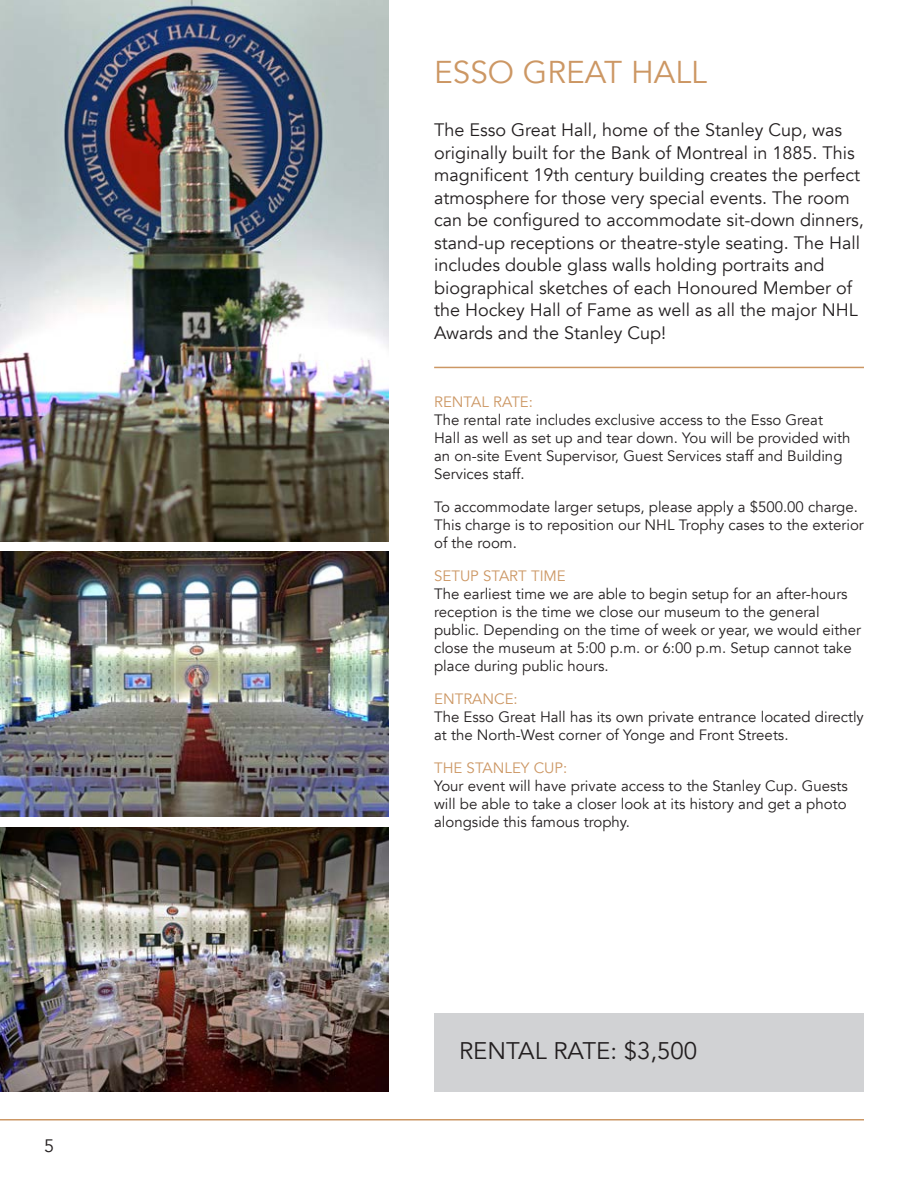
<style>
.page{position:relative;width:918px;height:1188px;background:#fff}
.page>*{position:absolute;margin:0;border:0;box-sizing:border-box;transform-origin:0 0}
.t1{font:31.5px "Avenir";color:#cc9764}
.t2{font:24px "Avenir";color:#231f20}
.t3{font:18px/22.5px "Avenir";color:#231f20}
.t4{font:15px/18px "Avenir";color:#231f20}
.s1{color:#cc9764}
</style>
<div class="page">
<hr style="left:434px;top:367px;width:430px;height:1px;background:#cc9764">
<img style="left:0;top:0;width:389px;height:541px">
<img style="left:0;top:552px;width:389px;height:264px">
<img style="left:0;top:827px;width:389px;height:265px">
<div style="left:434px;top:1013px;width:430px;height:79px;background:#d1d2d4"></div>
<hr style="left:0;top:1119px;width:864px;height:1px;background:#cc9764">
<p class="t3" style="left:44px;top:1135px;width:12px">5</p>
<p class="t1" style="left:434px;top:53px;width:274px">ESSO GREAT HALL</p>
<p class="t3" style="left:434px;top:119px;width:431px">The Esso Great Hall, home of the Stanley Cup, was originally built for the Bank of Montreal in 1885. This magnificent 19th century building creates the perfect atmosphere for those very special events. The room can be configured to accommodate sit-down dinners, stand-up receptions or theatre-style seating. The Hall includes double glass walls holding portraits and biographical sketches of each Honoured Member of the Hockey Hall of Fame as well as all the major NHL Awards and the Stanley Cup!</p>
<p class="t4" style="left:434px;top:393px;width:418px"><span class="s1">RENTAL RATE:<br></span>The rental rate includes exclusive access to the Esso Great Hall as well as set up and tear down. You will be provided with an on-site Event Supervisor, Guest Services staff and Building Services staff.</p>
<p class="t4" style="left:434px;top:498px;width:431px">To accommodate larger setups, please apply a $500.00 charge.<br>This charge is to reposition our NHL Trophy cases to the exterior of the room.</p>
<p class="t4" style="left:434px;top:567px;width:428px"><span class="s1">SETUP START TIME<br></span>The earliest time we are able to begin setup for an after-hours reception is the time we close our museum to the general public. Depending on the time of week or year, we would either close the museum at 5:00 p.m. or 6:00 p.m. Setup cannot take place during public hours.</p>
<p class="t4" style="left:434px;top:690px;width:431px"><span class="s1">ENTRANCE:<br></span>The Esso Great Hall has its own private entrance located directly at the North-West corner of Yonge and Front Streets.</p>
<p class="t4" style="left:434px;top:759px;width:415px"><span class="s1">THE STANLEY CUP:<br></span>Your event will have private access to the Stanley Cup. Guests will be able to take a closer look at its history and get a photo alongside this famous trophy.</p>
<p class="t2" style="left:459px;top:1036px;width:240px">RENTAL RATE: $3,500</p>
</div>
